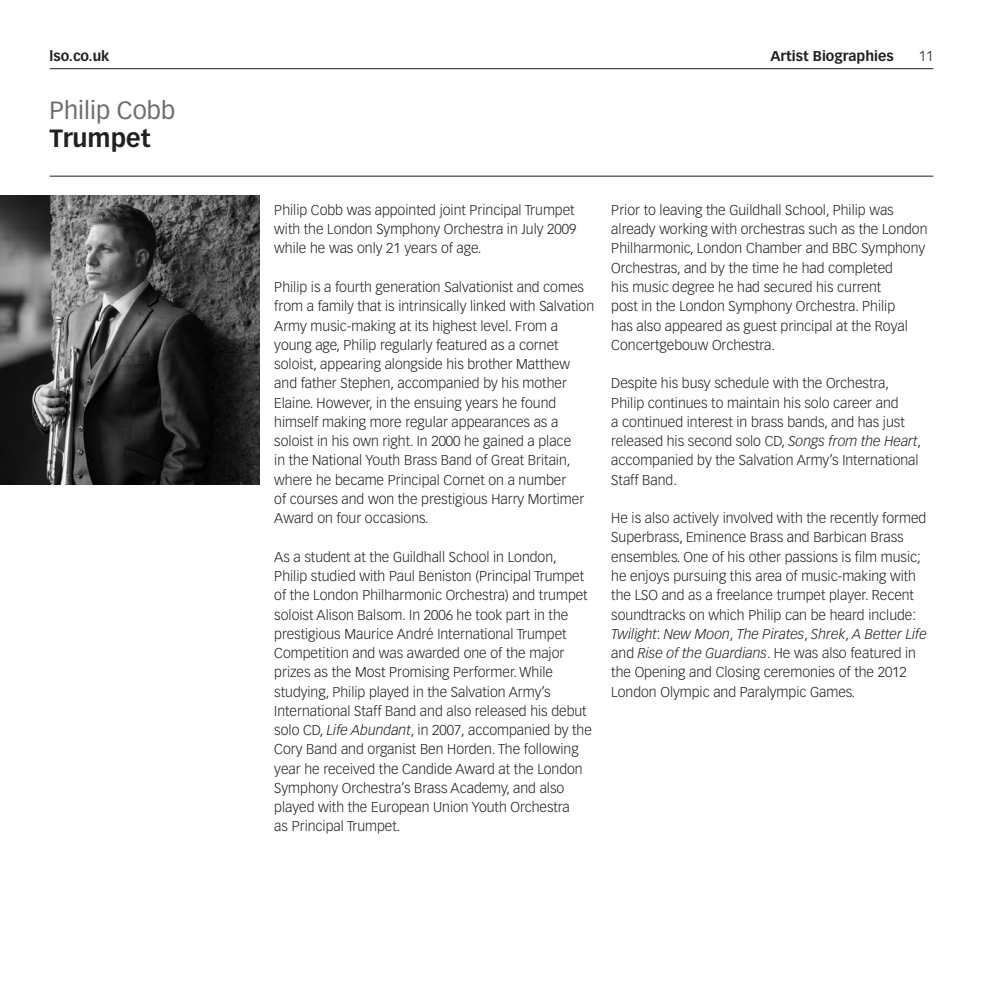
<style>
.page{position:relative;width:993px;height:993px;background:#fff}
.page>*{position:absolute;margin:0;border:0;box-sizing:border-box;transform-origin:0 0}
.Page_Titles{font:24.5px/28px "Vectora LT Std";color:#6c6d70}
.Body{font:300 14px/19.2px "Vectora LT Std";color:#231f20}
.Folios_Right{font:700 14px "Vectora LT Std";color:#231f20}
.Folios_Right-2{font:300 14px "Vectora LT Std";color:#231f20}
.s1{font-weight:700;color:#231f20}
.s2{font-style:italic}
</style>
<div class="page">
<img style="left:0;top:195px;width:259px;height:289px">
<hr style="left:50px;top:176px;width:883px;height:1px;background:#231f20">
<hr style="left:50px;top:68px;width:883px;height:1px;background:#231f20">
<p class="Folios_Right" style="left:50px;top:47px;width:61px">lso.co.uk</p>
<p class="Folios_Right" style="left:770px;top:47px;width:125px">Artist Biographies</p>
<p class="Folios_Right-2" style="left:918px;top:47px;width:16px">11</p>
<p class="Page_Titles" style="left:50px;top:96px;width:127px">Philip Cobb<br><span class="s1">Trumpet</span></p>
<p class="Body" style="left:274px;top:200px;width:303px;text-align:justify">Philip Cobb was appointed joint Principal Trumpet with the London Symphony Orchestra in July 2009 while he was only 21 years of age.</p>
<p class="Body" style="left:274px;top:277px;width:321px">Philip is a fourth generation Salvationist and comes from a family that is intrinsically linked with Salvation Army music-making at its highest level. From a young age, Philip regularly featured as a cornet soloist, appearing alongside his brother Matthew and father Stephen, accompanied by his mother Elaine. However, in the ensuing years he found himself making more regular appearances as a soloist in his own right. In 2000 he gained a place<br>in the National Youth Brass Band of Great Britain, where he became Principal Cornet on a number<br>of courses and won the prestigious Harry Mortimer Award on four occasions.</p>
<p class="Body" style="left:274px;top:547px;width:319px">As a student at the Guildhall School in London, Philip studied with Paul Beniston (Principal Trumpet of the London Philharmonic Orchestra) and trumpet soloist Alison Balsom. In 2006 he took part in the prestigious Maurice André International Trumpet Competition and was awarded one of the major prizes as the Most Promising Performer. While studying, Philip played in the Salvation Army’s International Staff Band and also released his debut solo CD, <span class="s2">Life Abundant</span>, in 2007, accompanied by the Cory Band and organist Ben Horden. The following year he received the Candide Award at the London Symphony Orchestra’s Brass Academy, and also played with the European Union Youth Orchestra<br>as Principal Trumpet.</p>
<p class="Body" style="left:611px;top:200px;width:317px">Prior to leaving the Guildhall School, Philip was already working with orchestras such as the London Philharmonic, London Chamber and BBC Symphony Orchestras, and by the time he had completed<br>his music degree he had secured his current<br>post in the London Symphony Orchestra. Philip<br>has also appeared as guest principal at the Royal Concertgebouw Orchestra.</p>
<p class="Body" style="left:611px;top:374px;width:311px">Despite his busy schedule with the Orchestra, Philip continues to maintain his solo career and<br>a continued interest in brass bands, and has just released his second solo CD, <span class="s2">Songs from the Heart</span>, accompanied by the Salvation Army’s International Staff Band.</p>
<p class="Body" style="left:611px;top:508px;width:317px">He is also actively involved with the recently formed Superbrass, Eminence Brass and Barbican Brass ensembles. One of his other passions is film music; he enjoys pursuing this area of music-making with the LSO and as a freelance trumpet player. Recent soundtracks on which Philip can be heard include:<br><span class="s2">Twilight</span>: <span class="s2">New Moon</span>, <span class="s2">The Pirates</span>, <span class="s2">Shrek</span>, <span class="s2">A Better Life </span>and <span class="s2">Rise of the Guardians</span>. He was also featured in the Opening and Closing ceremonies of the 2012<br>London Olympic and Paralympic Games.</p>
</div>
